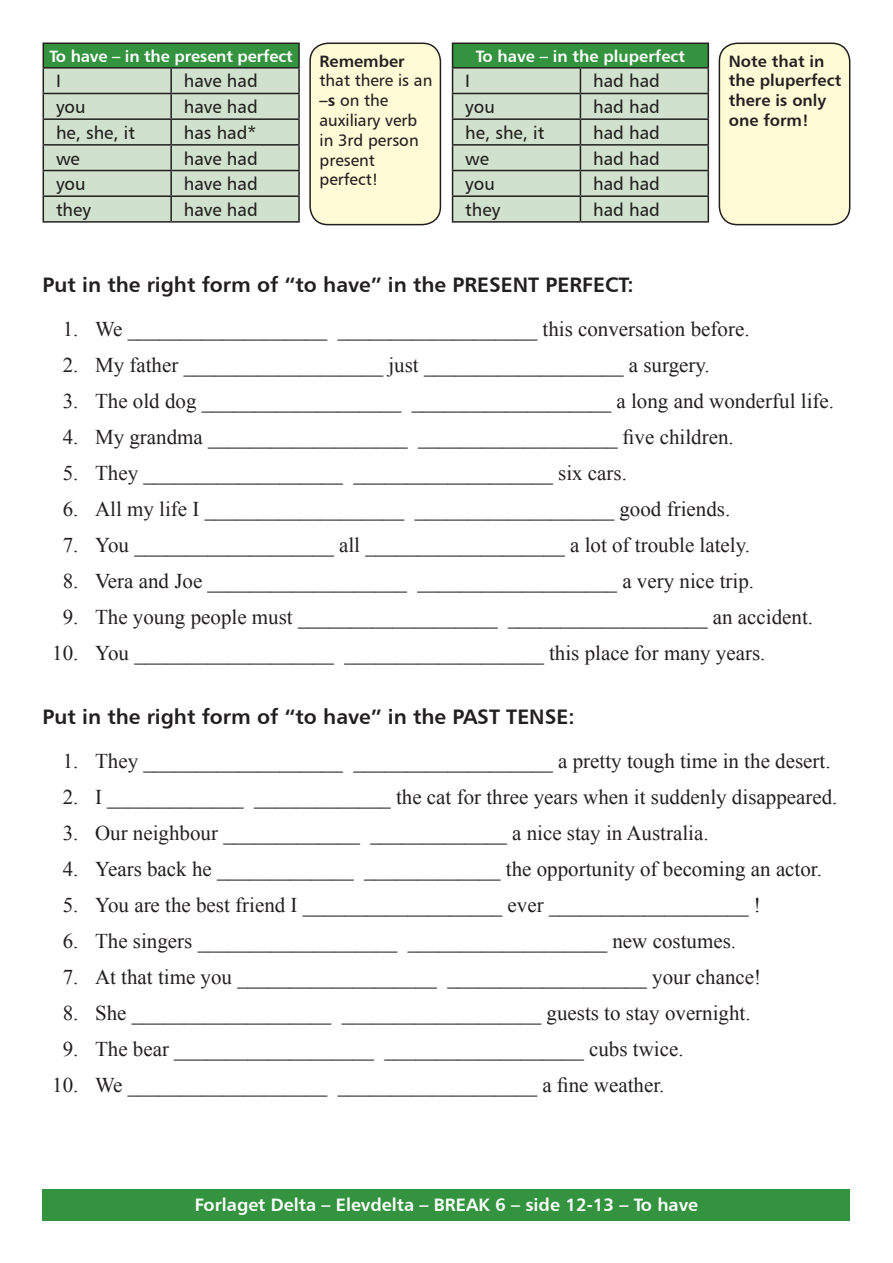
<style>
.page{position:relative;width:893px;height:1263px;background:#fff}
.page>*{position:absolute;margin:0;border:0;box-sizing:border-box;transform-origin:0 0}
.t1{font:21px "Times New Roman";color:#231f20}
.t2{font:21px "Humanist 777 BT Bold B";color:#231f20}
.t3{font:18px "Humanist 777 BT Roman B";color:#231f20}
.t4{font:18px "Humanist 777 BT Bold B";color:#fff}
.t5{font:16.5px/19.8px "Humanist 777 BT Roman B";color:#231f20}
.t6{font:16.5px "Humanist 777 BT Bold B";letter-spacing:-.01em;color:#fff}
.t7{font:16.5px/19.8px "Humanist 777 BT Bold B";color:#231f20}
.s1{font-family:"Humanist 777 BT Bold B"}
</style>
<div class="page">
<div style="left:43px;top:1188px;width:807px;height:32px;background:#34933e"></div>
<hr style="left:43px;top:43px;width:128px;height:1px;background:#231f20">
<hr style="left:171px;top:43px;width:129px;height:1px;background:#231f20">
<hr style="left:298px;top:44px;width:2px;height:23px;background:#231f20">
<hr style="left:171px;top:67px;width:129px;height:2px;background:#231f20">
<hr style="left:298px;top:69px;width:2px;height:24px;background:#231f20">
<hr style="left:171px;top:93px;width:129px;height:1px;background:#231f20">
<hr style="left:298px;top:94px;width:2px;height:24px;background:#231f20">
<hr style="left:171px;top:118px;width:129px;height:2px;background:#231f20">
<hr style="left:298px;top:120px;width:2px;height:24px;background:#231f20">
<hr style="left:171px;top:144px;width:129px;height:2px;background:#231f20">
<hr style="left:298px;top:146px;width:2px;height:24px;background:#231f20">
<hr style="left:171px;top:170px;width:129px;height:1px;background:#231f20">
<hr style="left:298px;top:171px;width:2px;height:24px;background:#231f20">
<svg style="left:43px;top:44px;width:256px;height:177px;background:#b1ccb0"></svg>
<hr style="left:171px;top:195px;width:129px;height:2px;background:#231f20">
<hr style="left:170px;top:197px;width:2px;height:24px;background:#231f20">
<hr style="left:298px;top:197px;width:2px;height:24px;background:#231f20">
<hr style="left:43px;top:221px;width:128px;height:2px;background:#231f20">
<hr style="left:171px;top:221px;width:129px;height:2px;background:#231f20">
<hr style="left:452px;top:43px;width:128px;height:1px;background:#231f20">
<hr style="left:580px;top:43px;width:129px;height:1px;background:#231f20">
<svg style="left:452px;top:44px;width:257px;height:177px;background:#b0caaf"></svg>
<hr style="left:452px;top:221px;width:128px;height:2px;background:#231f20">
<hr style="left:580px;top:221px;width:129px;height:2px;background:#231f20">
<div style="left:310px;top:43px;width:130px;height:182px;background:#fffbd6;border-radius:18px"></div>
<div style="left:309px;top:43px;width:132px;height:182px;border:2px solid #231f20;border-radius:18px"></div>
<div style="left:719px;top:43px;width:131px;height:182px;background:#fffbd6;border-radius:18px"></div>
<div style="left:719px;top:43px;width:131px;height:182px;border:2px solid #231f20;border-radius:18px"></div>
<p class="t6" style="left:49px;top:46px;width:245px">To have – in the present perfect</p>
<p class="t3" style="left:56px;top:70px;width:6px">I</p>
<p class="t3" style="left:184px;top:70px;width:75px">have had</p>
<p class="t3" style="left:56px;top:96px;width:31px">you</p>
<p class="t3" style="left:184px;top:96px;width:75px">have had</p>
<p class="t3" style="left:56px;top:121px;width:80px">he, she, it</p>
<p class="t3" style="left:184px;top:121px;width:74px">has had*</p>
<p class="t3" style="left:56px;top:147px;width:25px">we</p>
<p class="t3" style="left:184px;top:147px;width:75px">have had</p>
<p class="t3" style="left:56px;top:173px;width:31px">you</p>
<p class="t3" style="left:184px;top:173px;width:75px">have had</p>
<p class="t3" style="left:56px;top:198px;width:36px">they</p>
<p class="t3" style="left:184px;top:198px;width:75px">have had</p>
<p class="t5" style="left:320px;top:51px;width:114px"><span class="s1">Remember </span>that there is an</p>
<p class="t5" style="left:320px;top:90px;width:101px"><span class="s1">–s</span> on the auxiliary verb in 3rd person present perfect!</p>
<p class="t6" style="left:476px;top:46px;width:211px">To have – in the pluperfect</p>
<p class="t3" style="left:465px;top:70px;width:6px">I</p>
<p class="t3" style="left:593px;top:70px;width:68px">had had</p>
<p class="t3" style="left:465px;top:96px;width:31px">you</p>
<p class="t3" style="left:593px;top:96px;width:68px">had had</p>
<p class="t3" style="left:465px;top:121px;width:80px">he, she, it</p>
<p class="t3" style="left:593px;top:121px;width:68px">had had</p>
<p class="t3" style="left:465px;top:147px;width:25px">we</p>
<p class="t3" style="left:593px;top:147px;width:68px">had had</p>
<p class="t3" style="left:465px;top:173px;width:31px">you</p>
<p class="t3" style="left:593px;top:173px;width:68px">had had</p>
<p class="t3" style="left:465px;top:198px;width:36px">they</p>
<p class="t3" style="left:593px;top:198px;width:68px">had had</p>
<p class="t7" style="left:729px;top:50px;width:114px">Note that in the pluperfect there is only one form!</p>
<p class="t2" style="left:43px;top:272px;width:593px">Put in the right form of “to have” in the PRESENT PERFECT:</p>
<p class="t1" style="left:63px;top:315px;width:688px">1. We ___________________ ___________________ this conversation before.</p>
<p class="t1" style="left:63px;top:351px;width:649px">2. My father ___________________ just ___________________ a surgery.</p>
<p class="t1" style="left:63px;top:387px;width:773px">3. The old dog ___________________ ___________________ a long and wonderful life.</p>
<p class="t1" style="left:63px;top:423px;width:672px">4. My grandma ___________________ ___________________ five children.</p>
<p class="t1" style="left:63px;top:459px;width:566px">5. They ___________________ ___________________ six cars.</p>
<p class="t1" style="left:63px;top:495px;width:669px">6. All my life I ___________________ ___________________ good friends.</p>
<p class="t1" style="left:63px;top:531px;width:689px">7. You ___________________ all ___________________ a lot of trouble lately.</p>
<p class="t1" style="left:63px;top:567px;width:693px">8. Vera and Joe ___________________ ___________________ a very nice trip.</p>
<p class="t1" style="left:63px;top:603px;width:752px">9. The young people must ___________________ ___________________ an accident.</p>
<p class="t1" style="left:52px;top:639px;width:715px">10. You ___________________ ___________________ this place for many years.</p>
<p class="t2" style="left:43px;top:704px;width:534px">Put in the right form of “to have” in the PAST TENSE:</p>
<p class="t1" style="left:63px;top:747px;width:769px">1. They ___________________ ___________________ a pretty tough time in the desert.</p>
<p class="t1" style="left:63px;top:783px;width:776px">2. I _____________ _____________ the cat for three years when it suddenly disappeared.</p>
<p class="t1" style="left:63px;top:819px;width:647px">3. Our neighbour _____________ _____________ a nice stay in Australia.</p>
<p class="t1" style="left:63px;top:855px;width:761px">4. Years back he _____________ _____________ the opportunity of becoming an actor.</p>
<p class="t1" style="left:63px;top:891px;width:699px">5. You are the best friend I ___________________ ever ___________________ !</p>
<p class="t1" style="left:63px;top:927px;width:675px">6. The singers ___________________ ___________________ new costumes.</p>
<p class="t1" style="left:63px;top:963px;width:700px">7. At that time you ___________________ ___________________ your chance!</p>
<p class="t1" style="left:63px;top:999px;width:689px">8. She ___________________ ___________________ guests to stay overnight.</p>
<p class="t1" style="left:63px;top:1035px;width:622px">9. The bear ___________________ ___________________ cubs twice.</p>
<p class="t1" style="left:52px;top:1071px;width:614px">10. We ___________________ ___________________ a fine weather.</p>
<p class="t4" style="left:195px;top:1193px;width:505px">Forlaget Delta – Elevdelta – BREAK 6 – side 12-13 – To have</p>
</div>
